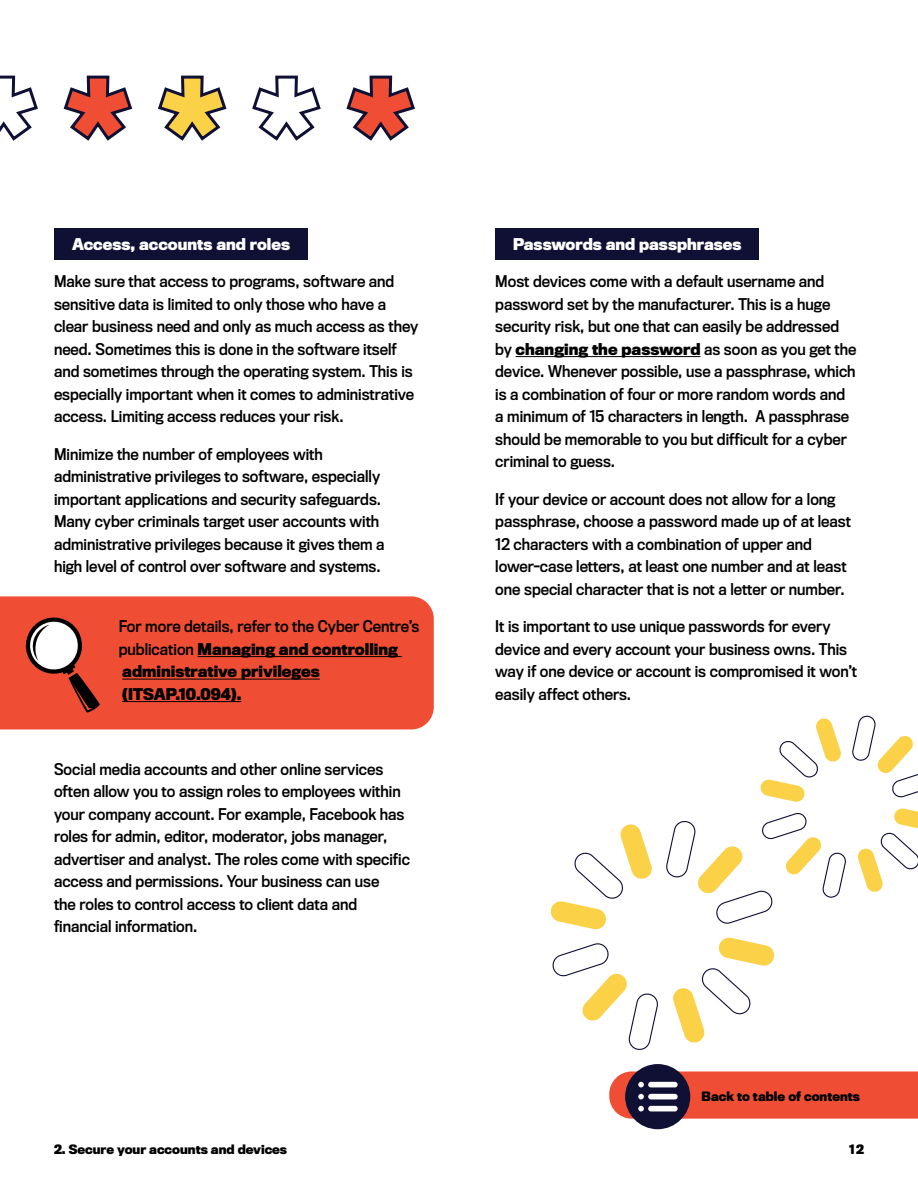
<style>
.page{position:relative;width:918px;height:1188px;background:#fff}
.page>*{position:absolute;margin:0;border:0;box-sizing:border-box;transform-origin:0 0}
.t1{font:15px/22.5px "Titling Gothic FB Narrow Standard";color:#000}
.t2{font:700 15px/22.5px "Titling Gothic FB Narrow";color:#000}
.Subtitle{font:700 15px "Titling Gothic FB Narrow";color:#fff}
.t3{font:700 12px "Titling Gothic FB Narrow";color:#000}
.s1{font-family:"Titling Gothic FB Narrow Standard";font-weight:400}
.s2{font-family:"Titling Gothic FB Narrow";font-weight:700}
</style>
<div class="page">
<svg style="left:550px;top:715px;width:368px;height:335px"></svg>
<div style="left:0;top:596px;width:434px;height:133px;background:#f04e34"></div>
<svg style="left:25px;top:617px;width:75px;height:96px"></svg>
<div style="left:495px;top:229px;width:264px;height:31px;background:#101035"></div>
<hr style="left:516px;top:356px;width:185px;height:1px;background:#000">
<svg style="left:0;top:75px;width:38px;height:66px"></svg>
<svg style="left:63px;top:75px;width:70px;height:66px"></svg>
<svg style="left:158px;top:75px;width:69px;height:66px"></svg>
<svg style="left:252px;top:75px;width:69px;height:66px"></svg>
<svg style="left:346px;top:75px;width:69px;height:66px"></svg>
<div style="left:54px;top:229px;width:254px;height:31px;background:#101035"></div>
<hr style="left:198px;top:656px;width:204px;height:1px;background:#000">
<hr style="left:122px;top:679px;width:198px;height:1px;background:#000">
<hr style="left:122px;top:701px;width:119px;height:1px;background:#000">
<div style="left:625px;top:1064px;width:65px;height:65px;background:#101035;border-radius:50%"></div>
<svg style="left:609px;top:1067px;width:309px;height:56px"></svg>
<h2 class="Subtitle" style="left:72px;top:235px;width:220px">Access, accounts and roles</h2>
<p class="t1" style="left:54px;top:270px;width:366px">Make sure that access to programs, software and sensitive data is limited to only those who have a clear business need and only as much access as they need. Sometimes this is done in the software itself and sometimes through the operating system. This is especially important when it comes to administrative access. Limiting access reduces your risk.</p>
<p class="t1" style="left:54px;top:443px;width:332px">Minimize the number of employees with administrative privileges to software, especially important applications and security safeguards.<br>Many cyber criminals target user accounts with administrative privileges because it gives them a high level of control over software and systems.</p>
<p class="t2" style="left:119px;top:615px;width:302px"><span class="s1">For more details, refer to the Cyber Centre’s publication</span> Managing and controlling administrative privileges (ITSAP.10.094).</p>
<p class="t1" style="left:54px;top:758px;width:357px">Social media accounts and other online services often allow you to assign roles to employees within your company account. For example, Facebook has roles for admin, editor, moderator, jobs manager, advertiser and analyst. The roles come with specific access and permissions. Your business can use<br>the roles to control access to client data and financial information.</p>
<h2 class="Subtitle" style="left:513px;top:235px;width:230px">Passwords and passphrases</h2>
<p class="t1" style="left:495px;top:270px;width:363px">Most devices come with a default username and password set by the manufacturer. This is a huge security risk, but one that can easily be addressed by <span class="s2">changing the password</span> as soon as you get the device. Whenever possible, use a passphrase, which is a combination of four or more random words and a minimum of 15 characters in length. A passphrase should be memorable to you but difficult for a cyber criminal to guess.</p>
<p class="t1" style="left:495px;top:488px;width:357px">If your device or account does not allow for a long passphrase, choose a password made up of at least 12 characters with a combination of upper and lower-case letters, at least one number and at least one special character that is not a letter or number.</p>
<p class="t1" style="left:495px;top:615px;width:363px">It is important to use unique passwords for every device and every account your business owns. This way if one device or account is compromised it won’t easily affect others.</p>
<p class="t3" style="left:702px;top:1090px;width:160px">Back to table of contents</p>
<p class="t3" style="left:54px;top:1142px;width:235px">2. Secure your accounts and devices</p>
<p class="t3" style="left:849px;top:1142px;width:16px">12</p>
</div>
